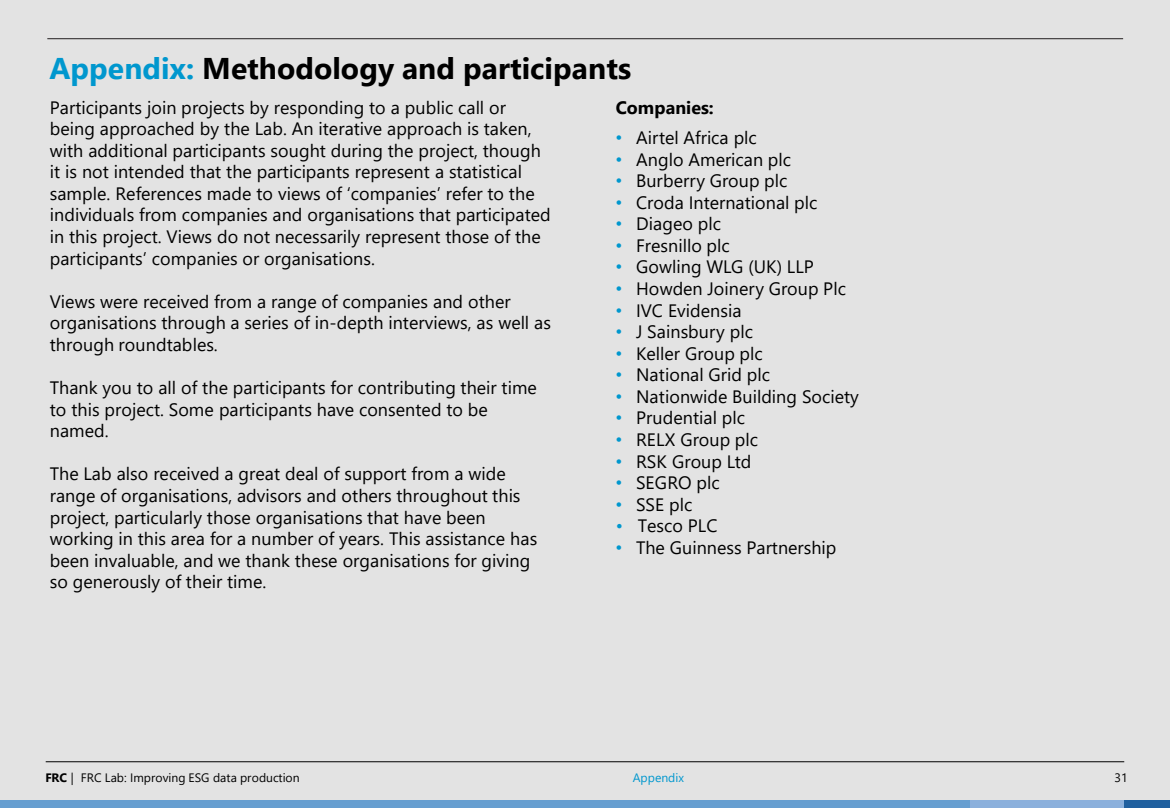
<style>
.page{position:relative;width:1170px;height:810px;background:#fff}
.page>*{position:absolute;margin:0;border:0;box-sizing:border-box;transform-origin:0 0}
.t1{font:700 30px "Segoe UI";color:#000}
.t2{font:18px/21.6px "Segoe UI";color:#000}
.t3{font:700 18px "Segoe UI";color:#000}
.t4{font:12.15px "Segoe UI";color:#000}
.t5{font:12.15px "Segoe UI";color:#0097ce}
.t6{font:700 12.15px "Segoe UI";color:#000}
.s1{color:#0097ce}
.s2{font-family:"Arial";color:#0097ce}
.s3{font-weight:400}
</style>
<div class="page">
<div style="left:0;top:0;width:1170px;height:807px;background:#e3e3e3"></div>
<hr style="left:46px;top:761px;width:1078px;height:1px;background:#000">
<hr style="left:47px;top:38px;width:1076px;height:1px;background:#231f20">
<div style="left:0;top:800px;width:971px;height:7px;background:#669ed0"></div>
<div style="left:971px;top:800px;width:153px;height:7px;background:#8bb0dc"></div>
<div style="left:1124px;top:800px;width:46px;height:7px;background:#20609f"></div>
<h1 class="t1" style="left:49px;top:47px;width:583px"><span class="s1">Appendix:</span> Methodology and participants</h1>
<p class="t2" style="left:50px;top:95px;width:502px">Participants join projects by responding to a public call or being approached by the Lab. An iterative approach is taken, with additional participants sought during the project, though it is not intended that the participants represent a statistical sample. References made to views of ‘companies’ refer to the individuals from companies and organisations that participated in this project. Views do not necessarily represent those of the participants’ companies or organisations.</p>
<p class="t2" style="left:50px;top:289px;width:503px">Views were received from a range of companies and other organisations through a series of in-depth interviews, as well as through roundtables.</p>
<p class="t2" style="left:50px;top:376px;width:489px">Thank you to all of the participants for contributing their time to this project. Some participants have consented to be named.</p>
<p class="t2" style="left:50px;top:462px;width:489px">The Lab also received a great deal of support from a wide range of organisations, advisors and others throughout this project, particularly those organisations that have been working in this area for a number of years. This assistance has been invaluable, and we thank these organisations for giving so generously of their time.</p>
<p class="t3" style="left:616px;top:94px;width:100px">Companies:</p>
<p class="t2" style="left:616px;top:126px;width:143px"><span class="s2">•</span> Airtel Africa plc</p>
<p class="t2" style="left:616px;top:147px;width:177px"><span class="s2">•</span> Anglo American plc</p>
<p class="t2" style="left:616px;top:169px;width:173px"><span class="s2">•</span> Burberry Group plc</p>
<p class="t2" style="left:616px;top:190px;width:203px"><span class="s2">•</span> Croda International plc</p>
<p class="t2" style="left:616px;top:212px;width:107px"><span class="s2">•</span> Diageo plc</p>
<p class="t2" style="left:616px;top:234px;width:115px"><span class="s2">•</span> Fresnillo plc</p>
<p class="t2" style="left:616px;top:255px;width:200px"><span class="s2">•</span> Gowling WLG (UK) LLP</p>
<p class="t2" style="left:616px;top:277px;width:232px"><span class="s2">•</span> Howden Joinery Group Plc</p>
<p class="t2" style="left:616px;top:298px;width:127px"><span class="s2">•</span> IVC Evidensia</p>
<p class="t2" style="left:616px;top:320px;width:139px"><span class="s2">•</span> J Sainsbury plc</p>
<p class="t2" style="left:616px;top:342px;width:148px"><span class="s2">•</span> Keller Group plc</p>
<p class="t2" style="left:616px;top:363px;width:156px"><span class="s2">•</span> National Grid plc</p>
<p class="t2" style="left:616px;top:385px;width:245px"><span class="s2">•</span> Nationwide Building Society</p>
<p class="t2" style="left:616px;top:406px;width:131px"><span class="s2">•</span> Prudential plc</p>
<p class="t2" style="left:616px;top:428px;width:144px"><span class="s2">•</span> RELX Group plc</p>
<p class="t2" style="left:616px;top:450px;width:137px"><span class="s2">•</span> RSK Group Ltd</p>
<p class="t2" style="left:616px;top:471px;width:105px"><span class="s2">•</span> SEGRO plc</p>
<p class="t2" style="left:616px;top:493px;width:78px"><span class="s2">•</span> SSE plc</p>
<p class="t2" style="left:616px;top:513px;width:103px"><span class="s1">•</span> Tesco PLC</p>
<p class="t2" style="left:616px;top:535px;width:222px"><span class="s2">•</span> The Guinness Partnership</p>
<p class="t6" style="left:45px;top:769px;width:30px">FRC <span class="s3">|</span></p>
<p class="t5" style="left:633px;top:769px;width:53px">Appendix</p>
<p class="t4" style="left:1115px;top:769px;width:15px">31</p>
<p class="t4" style="left:81px;top:769px;width:220px">FRC Lab: Improving ESG data production</p>
</div>
